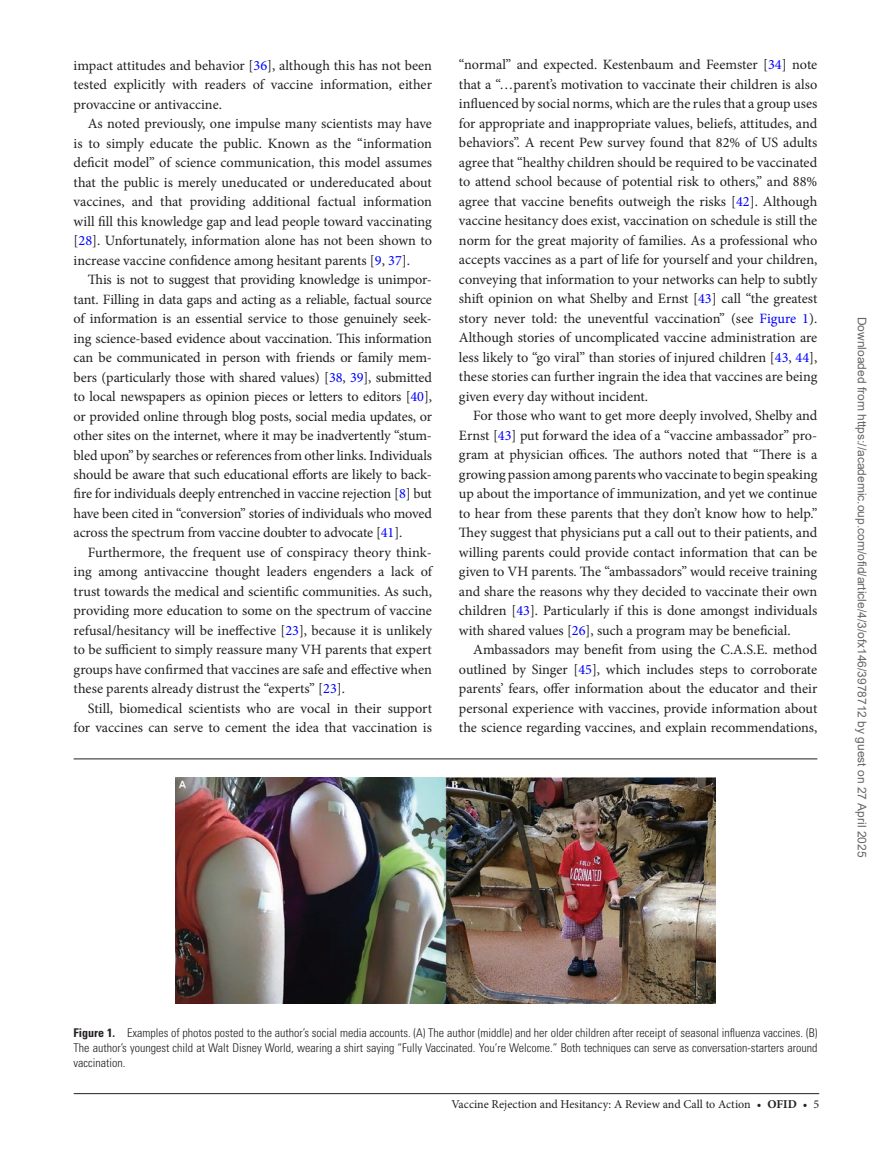
<style>
.page{position:relative;width:891px;height:1174px;background:#fff}
.page>*{position:absolute;margin:0;border:0;box-sizing:border-box;transform-origin:0 0}
.t1{font:14.25px/19.5px "Minion Pro";color:#231f20;text-align:justify}
.t2{font:300 condensed 12px/15px "Univers LT Std";color:#231f20;text-align:justify}
.t3{font:12px "Arial";color:#666}
.t4{font:12px "Minion Pro";color:#231f20}
.s1{color:#00f}
.s2{font-weight:700}
</style>
<div class="page">
<hr style="left:74px;top:1093px;width:745px;height:1px;background:#231f20">
<hr style="left:74px;top:758px;width:743px;height:1px;background:#231f20">
<img style="left:175px;top:777px;width:540px;height:227px">
<p class="t1" style="left:74px;top:55px;width:360px">impact attitudes and behavior [<span class="s1">36</span>], although this has not been tested explicitly with readers of vaccine information, either provaccine or antivaccine.</p>
<p class="t1" style="left:74px;top:114px;width:360px;text-indent:14px">As noted previously, one impulse many scientists may have is to simply educate the public. Known as the “information deficit model” of science communication, this model assumes that the public is merely uneducated or undereducated about vaccines, and that providing additional factual information will fill this knowledge gap and lead people toward vaccinating [<span class="s1">28</span>]. Unfortunately, information alone has not been shown to increase vaccine confidence among hesitant parents [<span class="s1">9</span>, <span class="s1">37</span>].</p>
<p class="t1" style="left:74px;top:270px;width:360px;text-indent:14px">This is not to suggest that providing knowledge is unimpor&shy;tant. Filling in data gaps and acting as a reliable, factual source of information is an essential service to those genuinely seek&shy;ing science-based evidence about vaccination. This information can be communicated in person with friends or family mem&shy;bers (particularly those with shared values) [<span class="s1">38</span>, <span class="s1">39</span>], submitted to local newspapers as opinion pieces or letters to editors [<span class="s1">40</span>], or provided online through blog posts, social media updates, or other sites on the internet, where it may be inadvertently “stum&shy;bled upon” by searches or references from other links. Individuals should be aware that such educational efforts are likely to back&shy;fire for individuals deeply entrenched in vaccine rejection [<span class="s1">8</span>] but have been cited in “conversion” stories of individuals who moved across the spectrum from vaccine doubter to advocate [<span class="s1">41</span>].</p>
<p class="t1" style="left:74px;top:543px;width:360px;text-indent:14px">Furthermore, the frequent use of conspiracy theory think&shy;ing among antivaccine thought leaders engenders a lack of trust towards the medical and scientific communities. As such, providing more education to some on the spectrum of vaccine refusal/hesitancy will be ineffective [<span class="s1">23</span>], because it is unlikely to be sufficient to simply reassure many VH parents that expert groups have confirmed that vaccines are safe and effective when these parents already distrust the “experts” [<span class="s1">23</span>].</p>
<p class="t1" style="left:74px;top:699px;width:360px;text-align:right">Still, biomedical scientists who are vocal in their support for vaccines can serve to cement the idea that vaccination is</p>
<p class="t1" style="left:459px;top:55px;width:360px">“normal” and expected. Kestenbaum and Feemster [<span class="s1">34</span>] note that a “…parent’s motivation to vaccinate their children is also influenced by social norms, which are the rules that a group uses for appropriate and inappropriate values, beliefs, attitudes, and behaviors”. A recent Pew survey found that 82% of US adults agree that “healthy children should be required to be vaccinated to attend school because of potential risk to others,” and 88% agree that vaccine benefits outweigh the risks [<span class="s1">42</span>]. Although vaccine hesitancy does exist, vaccination on schedule is still the norm for the great majority of families. As a professional who accepts vaccines as a part of life for yourself and your children, conveying that information to your networks can help to subtly shift opinion on what Shelby and Ernst [<span class="s1">43</span>] call “the greatest story never told: the uneventful vaccination” (see <span class="s1">Figure 1</span>).<br>Although stories of uncomplicated vaccine administration are less likely to “go viral” than stories of injured children [<span class="s1">43</span>, <span class="s1">44</span>], these stories can further ingrain the idea that vaccines are being given every day without incident.</p>
<p class="t1" style="left:459px;top:406px;width:360px;text-indent:14px">For those who want to get more deeply involved, Shelby and Ernst [<span class="s1">43</span>] put forward the idea of a “vaccine ambassador” pro&shy;gram at physician offices. The authors noted that “There is a growing passion among parents who vaccinate to begin speaking up about the importance of immunization, and yet we continue to hear from these parents that they don’t know how to help.” They suggest that physicians put a call out to their patients, and willing parents could provide contact information that can be given to VH parents. The “ambassadors” would receive training and share the reasons why they decided to vaccinate their own children [<span class="s1">43</span>]. Particularly if this is done amongst individuals with shared values [<span class="s1">26</span>], such a program may be beneficial.</p>
<p class="t1" style="left:459px;top:640px;width:360px;text-indent:14px">Ambassadors may benefit from using the C.A.S.E. method outlined by Singer [<span class="s1">45</span>], which includes steps to corroborate parents’ fears, offer information about the educator and their personal experience with vaccines, provide information about the science regarding vaccines, and explain recommendations,</p>
<p class="t3" style="left:866px;top:317px;width:542px;rotate:90deg">Downloaded from https://academic.oup.com/ofid/article/4/3/ofx146/3978712 by guest on 27 April 2025</p>
<p class="t2" style="left:74px;top:1026px;width:745px"><span class="s2">Figure 1.</span> Examples of photos posted to the author’s social media accounts. (A) The author (middle) and her older children after receipt of seasonal influenza vaccines. (B)<br>The author’s youngest child at Walt Disney World, wearing a shirt saying “Fully Vaccinated. You’re Welcome.” Both techniques can serve as conversation-starters around vaccination.</p>
<p class="t4" style="left:451px;top:1096px;width:369px">Vaccine Rejection and Hesitancy: A Review and Call to Action • <span class="s2">OFID</span> • 5</p>
</div>
